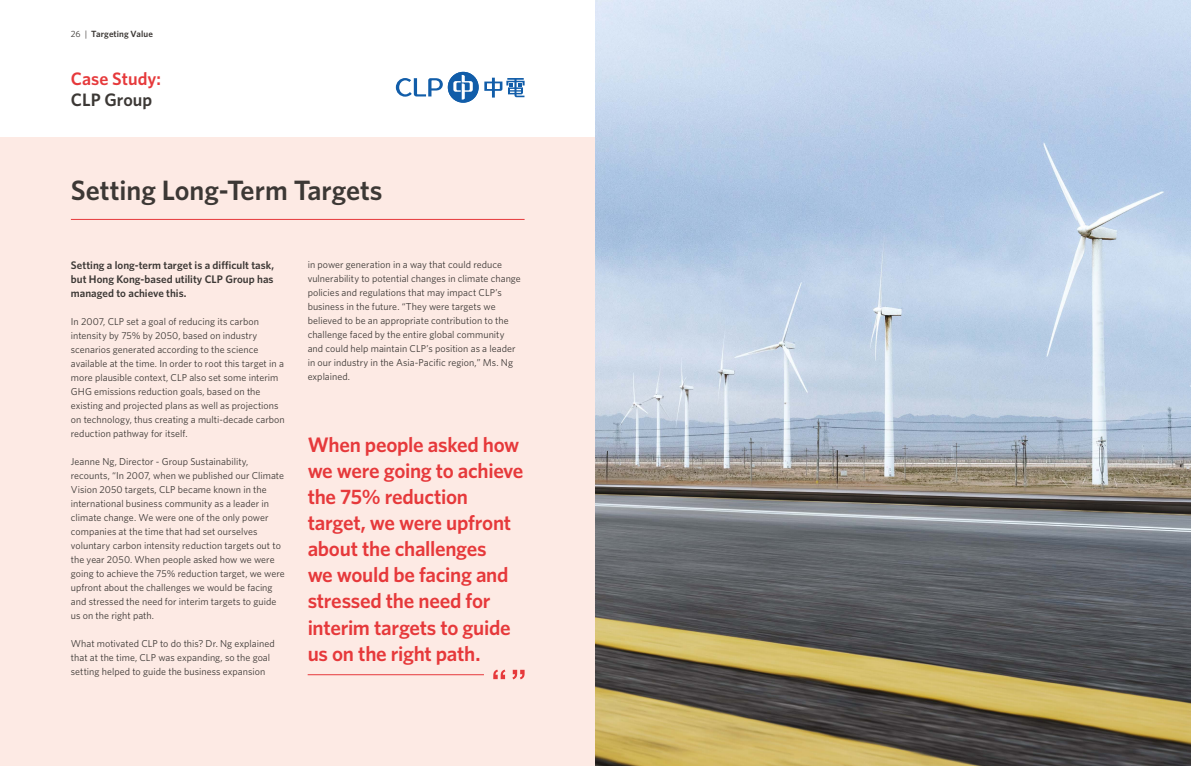
<style>
.page{position:relative;width:1191px;height:766px;background:#fff}
.page>*{position:absolute;margin:0;border:0;box-sizing:border-box;transform-origin:0 0}
.t1{font:600 28px "Whitney";color:#3c3835}
.t2{font:600 21px/26px "Whitney";letter-spacing:-.015em;color:#e6393b}
.t3{font:600 18px "Whitney";color:#e6393b}
.t4{font:600 18px "Whitney";color:#3c3835}
.t5{font:600 11px/14px "Whitney";color:#3c3835;text-align:justify}
.t6{font:10px/14px "Whitney";letter-spacing:.005em;color:#3c3835}
.t7{font:600 9px "Whitney";letter-spacing:.01em;color:#3c3835}
.s1{font-weight:400}
</style>
<div class="page">
<div style="left:0;top:137px;width:595px;height:628px;background:#fdeae4"></div>
<hr style="left:71px;top:219px;width:453px;height:1px;background:#e6393b">
<hr style="left:308px;top:674px;width:176px;height:1px;background:#e6393b">
<svg style="left:493px;top:669px;width:31px;height:10px"></svg>
<img style="left:595px;top:0;width:596px;height:765px">
<svg style="left:447px;top:71px;width:32px;height:33px"></svg>
<div style="left:448px;top:72px;width:30px;height:31px;background:#115da9;border-radius:50%"></div>
<svg style="left:453px;top:75px;width:20px;height:25px"></svg>
<svg style="left:484px;top:78px;width:40px;height:19px"></svg>
<svg style="left:396px;top:78px;width:47px;height:19px"></svg>
<p class="t7" style="left:71px;top:28px;width:84px"><span class="s1">26 |</span> Targeting Value</p>
<h3 class="t3" style="left:71px;top:67px;width:92px">Case Study:</h3>
<h3 class="t4" style="left:71px;top:88px;width:83px">CLP Group</h3>
<h1 class="t1" style="left:71px;top:171px;width:313px">Setting Long-Term Targets</h1>
<p class="t5" style="left:71px;top:257px;width:205px">Setting a long-term target is a difficult task, but Hong Kong-based utility CLP Group has managed to achieve this.</p>
<p class="t6" style="left:71px;top:314px;width:215px">In 2007, CLP set a goal of reducing its carbon intensity by 75% by 2050, based on industry scenarios generated according to the science available at the time. In order to root this target in a more plausible context, CLP also set some interim GHG emissions reduction goals, based on the existing and projected plans as well as projections on technology, thus creating a multi-decade carbon reduction pathway for itself.</p>
<p class="t6" style="left:71px;top:454px;width:215px">Jeanne Ng, Director - Group Sustainability, recounts, “In 2007, when we published our Climate Vision 2050 targets, CLP became known in the international business community as a leader in climate change. We were one of the only power companies at the time that had set ourselves voluntary carbon intensity reduction targets out to the year 2050. When people asked how we were going to achieve the 75% reduction target, we were upfront about the challenges we would be facing and stressed the need for interim targets to guide us on the right path.</p>
<p class="t6" style="left:71px;top:636px;width:205px">What motivated CLP to do this? Dr. Ng explained that at the time, CLP was expanding, so the goal setting helped to guide the business expansion</p>
<p class="t6" style="left:308px;top:257px;width:215px">in power generation in a way that could reduce vulnerability to potential changes in climate change policies and regulations that may impact CLP’s business in the future. “They were targets we believed to be an appropriate contribution to the challenge faced by the entire global community and could help maintain CLP’s position as a leader in our industry in the Asia-Pacific region,” Ms. Ng explained.</p>
<h2 class="t2" style="left:308px;top:431px;width:217px">When people asked how we were going to achieve the 75% reduction target, we were upfront about the challenges<br>we would be facing and stressed the need for interim targets to guide us on the right path.</h2>
</div>
